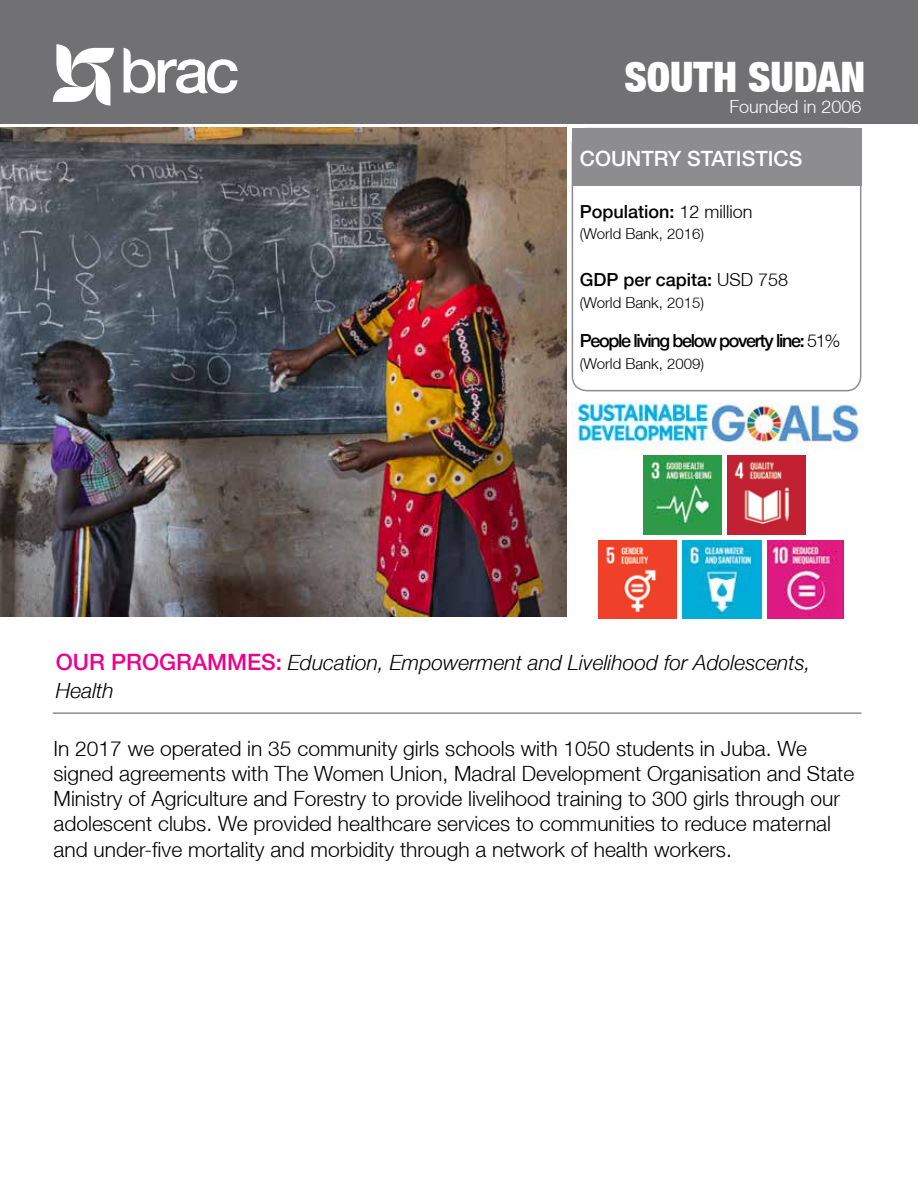
<style>
.page{position:relative;width:918px;height:1188px;background:#fff}
.page>*{position:absolute;margin:0;border:0;box-sizing:border-box;transform-origin:0 0}
.t1{font:900 condensed 42px "Helvetica Neue LT";color:#fff}
.t2{font:300 21px/25.2px "Helvetica Neue LT";color:#000}
.t3{font:italic 300 21px/28.5px "Helvetica Neue LT";color:#000}
.t4{font:500 21px "Helvetica Neue LT";color:#fff}
.t5{font:500 18px "Helvetica Neue LT";color:#000}
.t6{font:500 18px "Helvetica Neue LT";letter-spacing:-.075em;color:#000}
.t7{font:300 18px "Helvetica Neue LT";color:#fff}
.t8{font:300 15px "Helvetica Neue LT";color:#000}
.s1{font-weight:300}
.s2{font-weight:500;font-style:normal;font-size:22.5px;color:#ec008c}
</style>
<div class="page">
<div style="left:572px;top:128px;width:289px;height:57px;background:#8d8c8f"></div>
<div style="left:0;top:0;width:918px;height:123px;background:#717073"></div>
<svg style="left:53px;top:44px;width:61px;height:62px"></svg>
<svg style="left:124px;top:48px;width:114px;height:45px"></svg>
<div style="left:572px;top:128px;width:289px;height:263px;border:2px solid #8d8c8f;border-radius:14px"></div>
<img style="left:0;top:128px;width:567px;height:489px">
<hr style="left:53px;top:712px;width:808px;height:2px;background:#8d8c8f">
<img style="left:572px;top:403px;width:289px;height:46px">
<img style="left:643px;top:456px;width:78px;height:78px">
<img style="left:728px;top:456px;width:78px;height:78px">
<img style="left:598px;top:540px;width:78px;height:78px">
<img style="left:683px;top:540px;width:78px;height:79px">
<img style="left:767px;top:540px;width:77px;height:79px">
<h1 class="t1" style="left:624px;top:51px;width:243px">SOUTH SUDAN</h1>
<p class="t7" style="left:729px;top:96px;width:134px">Founded in 2006</p>
<p class="t4" style="left:580px;top:146px;width:224px">COUNTRY STATISTICS</p>
<p class="t5" style="left:580px;top:201px;width:174px">Population: <span class="s1">12 million</span></p>
<p class="t8" style="left:580px;top:225px;width:126px">(World Bank, 2016)</p>
<p class="t5" style="left:580px;top:269px;width:210px">GDP per capita: <span class="s1">USD 758</span></p>
<p class="t8" style="left:580px;top:293px;width:126px">(World Bank, 2015)</p>
<p class="t6" style="left:580px;top:330px;width:262px">People living below poverty line: <span class="s1">51%</span></p>
<p class="t8" style="left:580px;top:354px;width:126px">(World Bank, 2009)</p>
<p class="t3" style="left:56px;top:648px;width:756px"><span class="s2">OUR PROGRAMMES:</span> Education, Empowerment and Livelihood for Adolescents,<br>Health</p>
<p class="t2" style="left:54px;top:735px;width:802px">In 2017 we operated in 35 community girls schools with 1050 students in Juba. We signed agreements with The Women Union, Madral Development Organisation and State Ministry of Agriculture and Forestry to provide livelihood training to 300 girls through our adolescent clubs. We provided healthcare services to communities to reduce maternal and under-five mortality and morbidity through a network of health workers.</p>
</div>
